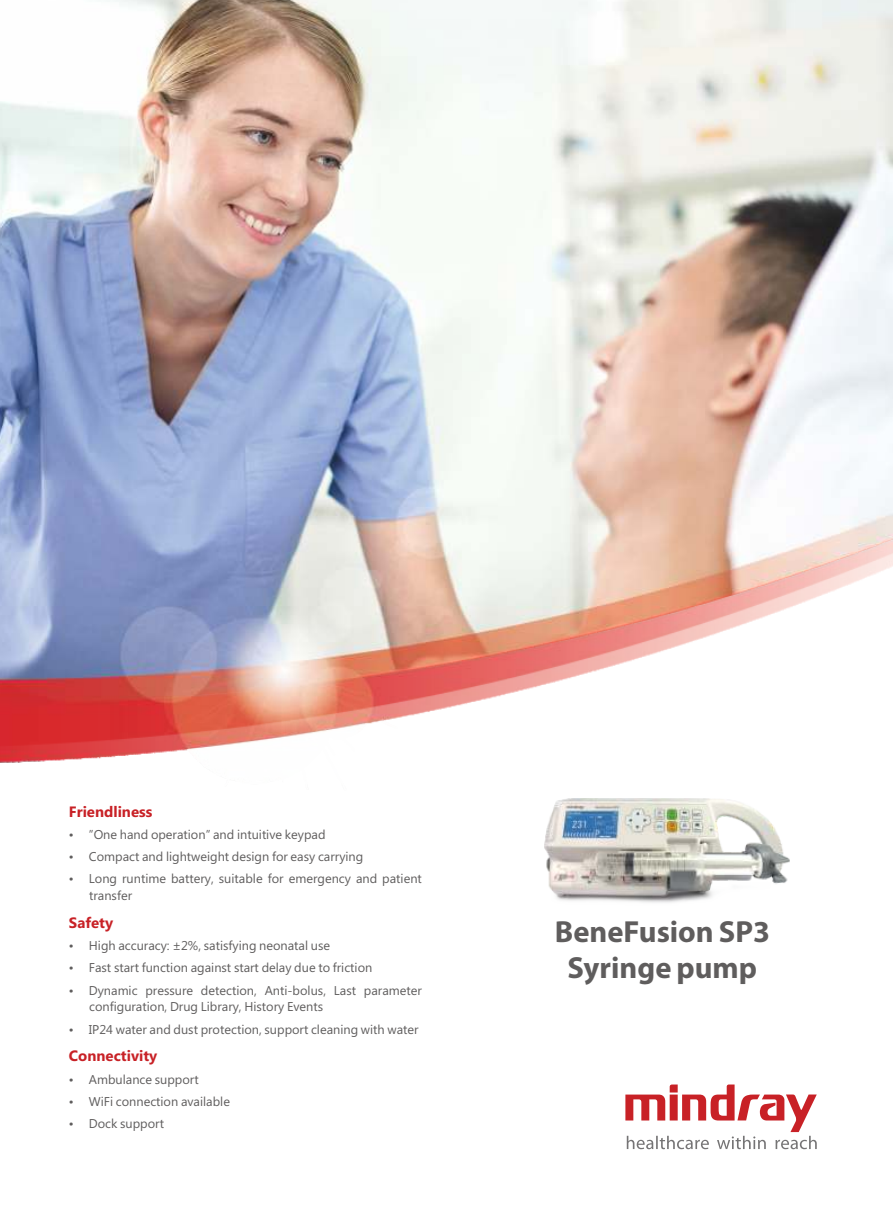
<style>
.page{position:relative;width:893px;height:1212px;background:#fff}
.page>*{position:absolute;margin:0;border:0;box-sizing:border-box;transform-origin:0 0}
.t1{font:700 30.6px/36.2px "Myriad Pro";color:#5f5d5d;text-align:center}
.t2{font:700 15px "Ebrima";color:#c82126}
.t3{font:12.75px/17px "Ebrima";color:#5f5d5d}
</style>
<div class="page">
<img style="left:0;top:0;width:893px;height:1150px">
<svg style="left:625px;top:1084px;width:192px;height:65px"></svg>
<img style="left:544px;top:799px;width:246px;height:106px">
<p class="t2" style="left:69px;top:805px;width:85px">Friendliness</p>
<p class="t3" style="left:69px;top:827px;width:258px">• ”One hand operation” and intuitive keypad</p>
<p class="t3" style="left:69px;top:849px;width:296px">• Compact and lightweight design for easy carrying</p>
<p class="t3" style="left:89px;top:872px;width:334px;text-indent:-20px">• Long runtime battery, suitable for emergency and patient transfer</p>
<p class="t2" style="left:69px;top:917px;width:46px">Safety</p>
<p class="t3" style="left:69px;top:938px;width:263px">• High accuracy: ±2%, satisfying neonatal use</p>
<p class="t3" style="left:69px;top:961px;width:305px">• Fast start function against start delay due to friction</p>
<p class="t3" style="left:89px;top:983px;width:334px;text-indent:-20px">• Dynamic pressure detection, Anti-bolus, Last parameter configuration, Drug Library, History Events</p>
<p class="t3" style="left:69px;top:1022px;width:351px">• IP24 water and dust protection, support cleaning with water</p>
<p class="t2" style="left:69px;top:1050px;width:90px">Connectivity</p>
<p class="t3" style="left:69px;top:1072px;width:131px">• Ambulance support</p>
<p class="t3" style="left:69px;top:1094px;width:163px">• WiFi connection available</p>
<p class="t3" style="left:69px;top:1116px;width:97px">• Dock support</p>
<h1 class="t1" style="left:555px;top:916px;width:217px">BeneFusion SP3<br>Syringe pump</h1>
</div>
